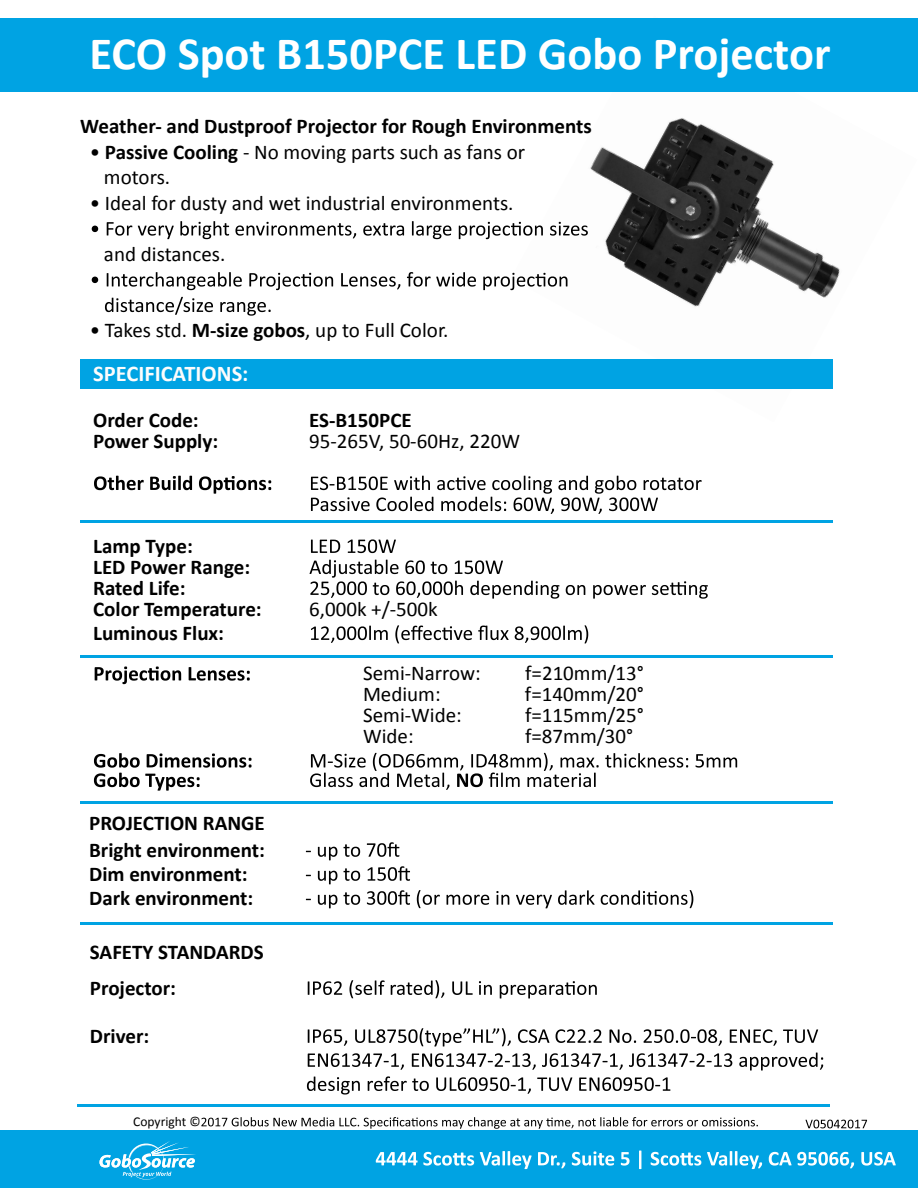
<style>
.page{position:relative;width:918px;height:1188px;background:#fff}
.page>*{position:absolute;margin:0;border:0;box-sizing:border-box;transform-origin:0 0}
.t1{font:700 46.5px "Calibri";color:#fff}
.t2{font:700 22.5px "Calibri";color:#fcfcfc}
.t3{font:21px/25.5px "Calibri";color:#000}
.t4{font:700 21px/21px "Calibri";color:#000}
.t5{font:13.5px "Calibri";color:#000}
.s1{font-weight:700}
</style>
<div class="page">
<img style="left:511px;top:91px;width:406px;height:216px">
<div style="left:0;top:18px;width:918px;height:73px;background:#00a3e3"></div>
<svg style="left:92px;top:221px;width:496px;height:18px"></svg>
<svg style="left:92px;top:272px;width:475px;height:18px"></svg>
<svg style="left:105px;top:297px;width:166px;height:19px"></svg>
<div style="left:80px;top:359px;width:753px;height:30px;background:#00a3e3"></div>
<svg style="left:94px;top:476px;width:177px;height:18px"></svg>
<svg style="left:311px;top:476px;width:391px;height:38px"></svg>
<hr style="left:80px;top:520px;width:753px;height:3px;background:#00a3e3">
<hr style="left:80px;top:801px;width:753px;height:3px;background:#00a3e3">
<hr style="left:80px;top:922px;width:753px;height:3px;background:#00a3e3">
<div style="left:0;top:1131px;width:918px;height:57px;background:#00a3e3"></div>
<svg style="left:376px;top:1151px;width:265px;height:18px"></svg>
<svg style="left:651px;top:1151px;width:245px;height:18px"></svg>
<svg style="left:311px;top:539px;width:85px;height:14px"></svg>
<svg style="left:310px;top:560px;width:398px;height:39px"></svg>
<svg style="left:311px;top:625px;width:277px;height:18px"></svg>
<hr style="left:80px;top:655px;width:753px;height:3px;background:#00a3e3">
<svg style="left:306px;top:842px;width:93px;height:18px"></svg>
<svg style="left:306px;top:866px;width:104px;height:18px"></svg>
<svg style="left:306px;top:890px;width:387px;height:18px"></svg>
<svg style="left:201px;top:1117px;width:557px;height:12px"></svg>
<svg style="left:100px;top:1141px;width:96px;height:39px"></svg>
<svg style="left:806px;top:1120px;width:61px;height:8px"></svg>
<hr style="left:78px;top:1104px;width:752px;height:3px;background:#00a3e3">
<svg style="left:308px;top:980px;width:289px;height:19px"></svg>
<svg style="left:308px;top:1028px;width:510px;height:19px"></svg>
<svg style="left:307px;top:1053px;width:516px;height:42px"></svg>
<svg style="left:95px;top:666px;width:155px;height:18px"></svg>
<svg style="left:94px;top:753px;width:158px;height:38px"></svg>
<svg style="left:310px;top:753px;width:427px;height:37px"></svg>
<h1 class="t1" style="left:89px;top:24px;width:743px">ECO Spot B150PCE LED Gobo Projector</h1>
<p class="t4" style="left:80px;top:116px;width:513px">Weather- and Dustproof Projector for Rough Environments</p>
<p class="t3" style="left:104px;top:139px;width:423px;text-indent:-14px">• <span class="s1">Passive Cooling</span> - No moving parts such as fans or motors.</p>
<p class="t3" style="left:90px;top:190px;width:425px">• Ideal for dusty and wet industrial environments.</p>
<p class="t3" style="left:104px;top:241px;width:123px">and distances.</p>
<p class="t3" style="left:90px;top:318px;width:360px">• Takes std. <span class="s1">M-size gobos</span>, up to Full Color.</p>
<p class="t2" style="left:93px;top:360px;width:157px">SPECIFICATIONS:</p>
<p class="t4" style="left:93px;top:409px;width:107px">Order Code:</p>
<p class="t4" style="left:309px;top:409px;width:104px">ES-B150PCE</p>
<p class="t4" style="left:93px;top:430px;width:127px">Power Supply:</p>
<p class="t3" style="left:309px;top:428px;width:212px">95-265V, 50-60Hz, 220W</p>
<p class="t4" style="left:93px;top:535px;width:170px">Lamp Type:<br>LED Power Range:<br>Rated Life:<br>Color Temperature:</p>
<p class="t4" style="left:93px;top:622px;width:132px">Luminous Flux:</p>
<p class="t4" style="left:89px;top:809px;width:177px;line-height:27px">PROJECTION RANGE<br>Bright environment:</p>
<p class="t4" style="left:89px;top:862px;width:166px;line-height:24px">Dim environment:<br>Dark environment:</p>
<p class="t4" style="left:90px;top:934px;width:175px;line-height:36px">SAFETY STANDARDS<br>Projector:</p>
<p class="t4" style="left:90px;top:1025px;width:61px">Driver:</p>
<p class="t5" style="left:133px;top:1113px;width:69px">Copyright ©</p>
<p class="t3" style="left:309px;top:596px;width:130px">6,000k +/-500k</p>
<p class="t3" style="left:363px;top:661px;width:119px">Semi-Narrow:</p>
<p class="t3" style="left:525px;top:661px;width:120px">f=210mm/13°</p>
<p class="t3" style="left:363px;top:682px;width:79px">Medium:</p>
<p class="t3" style="left:525px;top:682px;width:120px">f=140mm/20°</p>
<p class="t3" style="left:363px;top:703px;width:100px">Semi-Wide:</p>
<p class="t3" style="left:525px;top:703px;width:120px">f=115mm/25°</p>
<p class="t3" style="left:363px;top:724px;width:52px">Wide:</p>
<p class="t3" style="left:525px;top:724px;width:110px">f=87mm/30°</p>
</div>
